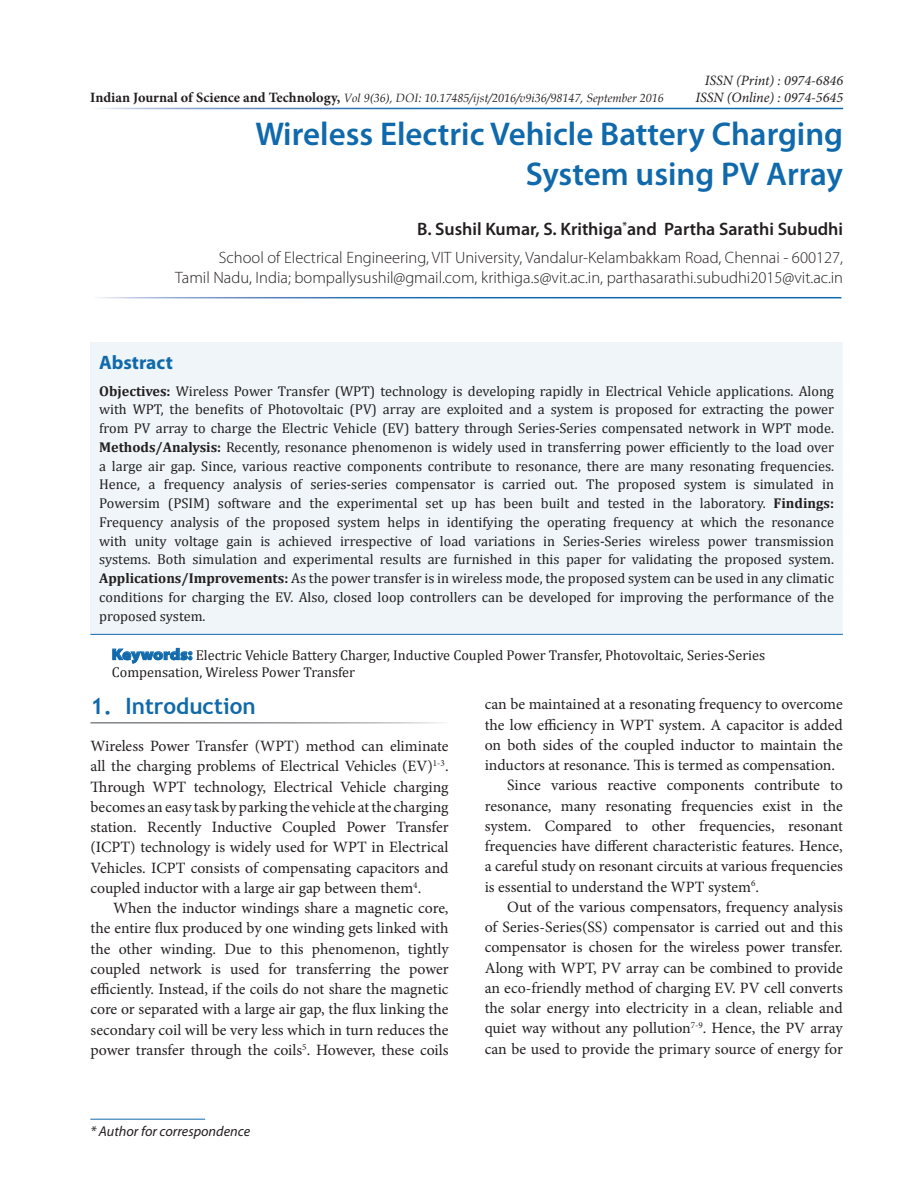
<style>
.page{position:relative;width:918px;height:1188px;background:#fff}
.page>*{position:absolute;margin:0;border:0;box-sizing:border-box;transform-origin:0 0}
.Heading{font:600 33px/40.5px "Myriad Pro";color:#0f69ab;text-align:right}
.Body_Head{font:700 22.5px "Trebuchet MS";color:#0f69ab}
.Abstract_Header{font:700 19.5px "Myriad Pro";color:#0f69ab}
.Authors{font:600 18px "Myriad Pro";color:#231f20}
.Author_Affiliations{font:300 16.5px/19.8px "Myriad Pro";color:#231f20;text-align:right}
.Body_Text_Ind_F{font:15.75px/20.2px "Minion Pro";color:#231f20;text-align:justify}
.Body_Text{font:15.75px/20.2px "Minion Pro";letter-spacing:-.005em;color:#231f20;text-align:justify}
.Body_Text_Ind_L{font:15.75px/20.2px "Minion Pro";color:#231f20;text-align:justify}
.Abstract_Body{font:14.25px/18.8px "Cambria";color:#231f20;text-align:justify}
.KeywordText{font:14.25px/17.1px "Cambria";color:#231f20}
.t1{font:italic 14.25px/17.1px "Minion Pro";color:#231f20;text-align:right}
.t2{font:italic 14.25px "Myriad Pro";color:#231f20}
.t3{font:italic 12px "Book Antiqua";color:#231f20}
.s1{font-family:"Minion Pro";font-weight:700;font-style:normal;font-size:14.25px}
.s2{font-weight:700}
.s3{font-family:"Myriad Pro";font-weight:900;font-stretch:semi-expanded;font-size:15.75px;color:#0f69ab}
</style>
<div class="page">
<hr style="left:90px;top:1119px;width:115px;height:1px;background:#0f69ab">
<div style="left:90px;top:343px;width:753px;height:291px;background:#eff5f8"></div>
<hr style="left:90px;top:634px;width:753px;height:1px;background:#0f69ab">
<svg style="left:113px;top:648px;width:79px;height:15px"></svg>
<p class="t3" style="left:90px;top:89px;width:575px"><span class="s1">Indian Journal of Science and Technology,</span> Vol 9(36), DOI: 10.17485/ijst/2016/v9i36/98147, September 2016</p>
<p class="t1" style="left:695px;top:71px;width:149px">ISSN (Print) : 0974-6846<br>ISSN (Online) : 0974-5645</p>
<p class="Heading" style="left:255px;top:113px;width:589px">Wireless Electric Vehicle Battery Charging<br>System using PV Array</p>
<p class="Authors" style="left:417px;top:217px;width:427px">B. Sushil Kumar, S. Krithiga<sup>*</sup>and Partha Sarathi Subudhi</p>
<p class="Author_Affiliations" style="left:175px;top:248px;width:669px">School of Electrical Engineering, VIT University, Vandalur-Kelambakkam Road, Chennai - 600127,<br>Tamil Nadu, India; bompallysushil@gmail.com, krithiga.s@vit.ac.in, parthasarathi.subudhi2015@vit.ac.in</p>
<p class="Abstract_Header" style="left:99px;top:352px;width:75px">Abstract</p>
<p class="Abstract_Body" style="left:99px;top:381px;width:736px"><span class="s2">Objectives:</span> Wireless Power Transfer (WPT) technology is developing rapidly in Electrical Vehicle applications. Along with WPT, the benefits of Photovoltaic (PV) array are exploited and a system is proposed for extracting the power from PV array to charge the Electric Vehicle (EV) battery through Series-Series compensated network in WPT mode.<br><span class="s2">Methods/Analysis:</span> Recently, resonance phenomenon is widely used in transferring power efficiently to the load over a large air gap. Since, various reactive components contribute to resonance, there are many resonating frequencies.<br>Hence, a frequency analysis of series-series compensator is carried out. The proposed system is simulated in Powersim (PSIM) software and the experimental set up has been built and tested in the laboratory. <span class="s2">Findings:<br></span>Frequency analysis of the proposed system helps in identifying the operating frequency at which the resonance with unity voltage gain is achieved irrespective of load variations in Series-Series wireless power transmission systems. Both simulation and experimental results are furnished in this paper for validating the proposed system.<br><span class="s2">Applications/Improvements:</span> As the power transfer is in wireless mode, the proposed system can be used in any climatic conditions for charging the EV. Also, closed loop controllers can be developed for improving the performance of the proposed system.</p>
<p class="KeywordText" style="left:112px;top:646px;width:655px"><span class="s3">Keywords:</span> Electric Vehicle Battery Charger, Inductive Coupled Power Transfer, Photovoltaic, Series-Series<br>Compensation, Wireless Power Transfer</p>
<p class="Body_Head" style="left:90px;top:692px;width:167px">1. Introduction</p>
<p class="Body_Text" style="left:90px;top:736px;width:360px">Wireless Power Transfer (WPT) method can eliminate all the charging problems of Electrical Vehicles (EV)<sup>1-3</sup>.<br>Through WPT technology, Electrical Vehicle charging becomes an easy task by parking the vehicle at the charging station. Recently Inductive Coupled Power Transfer (ICPT) technology is widely used for WPT in Electrical Vehicles. ICPT consists of compensating capacitors and coupled inductor with a large air gap between them<sup>4</sup>.</p>
<p class="Body_Text_Ind_F" style="left:90px;top:898px;width:360px;text-indent:23px">When the inductor windings share a magnetic core, the entire flux produced by one winding gets linked with the other winding. Due to this phenomenon, tightly coupled network is used for transferring the power efficiently. Instead, if the coils do not share the magnetic core or separated with a large air gap, the flux linking the secondary coil will be very less which in turn reduces the power transfer through the coils<sup>5</sup>. However, these coils</p>
<p class="t2" style="left:90px;top:1124px;width:161px">* Author for correspondence</p>
<p class="Body_Text_Ind_F" style="left:485px;top:694px;width:360px">can be maintained at a resonating frequency to overcome the low efficiency in WPT system. A capacitor is added on both sides of the coupled inductor to maintain the inductors at resonance. This is termed as compensation.</p>
<p class="Body_Text_Ind_F" style="left:485px;top:775px;width:360px;text-indent:23px">Since various reactive components contribute to resonance, many resonating frequencies exist in the system. Compared to other frequencies, resonant frequencies have different characteristic features. Hence, a careful study on resonant circuits at various frequencies is essential to understand the WPT system<sup>6</sup>.</p>
<p class="Body_Text_Ind_L" style="left:485px;top:897px;width:360px;text-indent:23px">Out of the various compensators, frequency analysis of Series-Series(SS) compensator is carried out and this compensator is chosen for the wireless power transfer.<br>Along with WPT, PV array can be combined to provide an eco-friendly method of charging EV. PV cell converts the solar energy into electricity in a clean, reliable and quiet way without any pollution<sup>7-9</sup>. Hence, the PV array can be used to provide the primary source of energy for</p>
</div>
